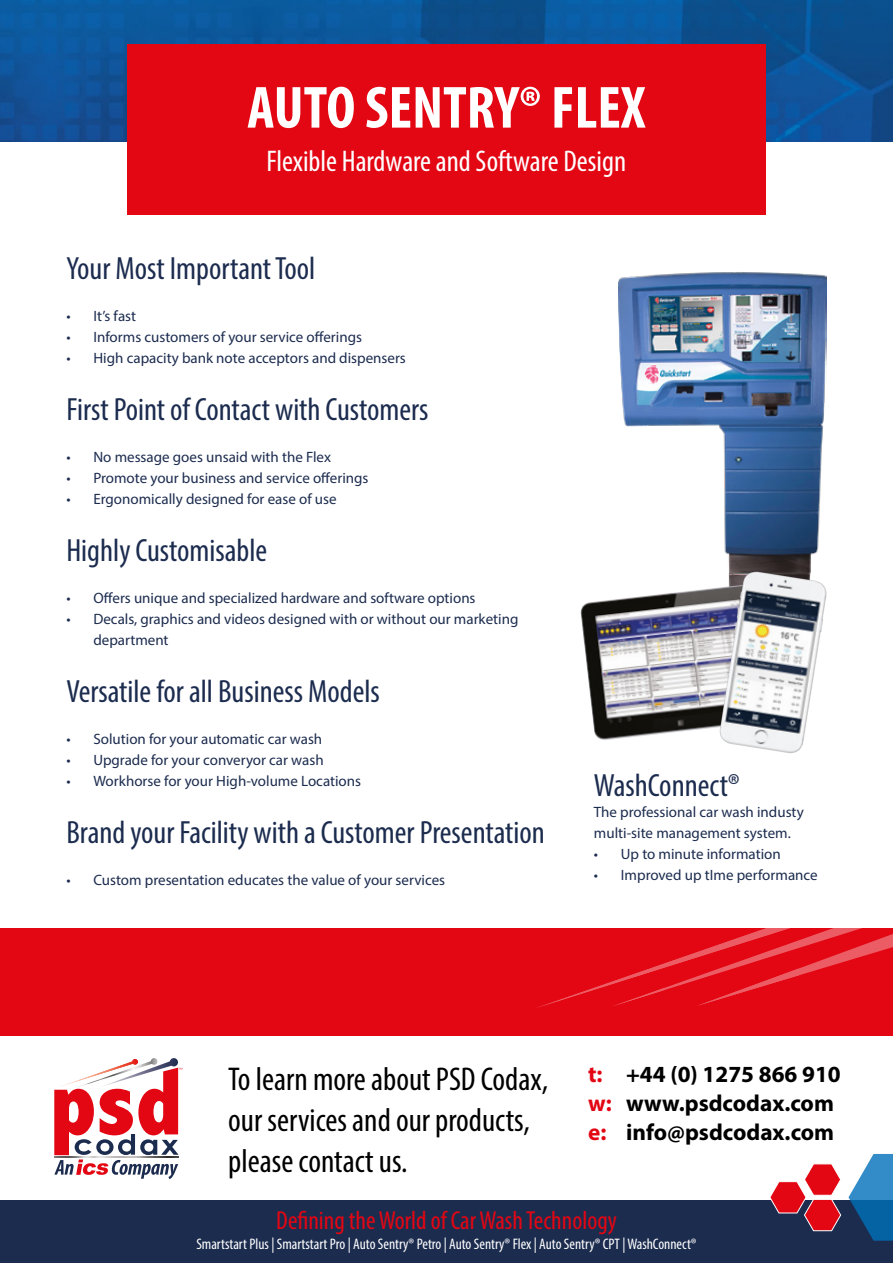
<style>
.page{position:relative;width:893px;height:1263px;background:#fff}
.page>*{position:absolute;margin:0;border:0;box-sizing:border-box;transform-origin:0 0}
.t1{font:700 condensed 60px "Myriad Pro";color:#fff}
.t2{font:condensed 33px/41.4px "Myriad Pro";color:#000}
.t3{font:condensed 32.25px "Myriad Pro";color:#1c2c4f}
.t4{font:condensed 30px "Myriad Pro";color:#fff}
.t5{font:condensed 26.1px "Myriad Pro";color:#e30613}
.t6{font:700 23.25px/29px "Myriad Pro";color:#000}
.t7{font:700 23.25px/29px "Myriad Pro";color:#e30613}
.t8{font:condensed 15.3px "Myriad Pro";color:#fff}
.t9{font:15px/21px "Myriad Pro";color:#1c2c4f}
</style>
<div class="page">
<img style="left:0;top:0;width:893px;height:141px">
<div style="left:127px;top:44px;width:638px;height:171px;background:#e30613"></div>
<div style="left:0;top:929px;width:893px;height:107px;background:#e30613"></div>
<svg style="left:535px;top:928px;width:358px;height:80px"></svg>
<svg style="left:611px;top:928px;width:53px;height:79px"></svg>
<div style="left:0;top:1195px;width:893px;height:68px;background:#1c2c4f"></div>
<hr style="left:0;top:1195px;width:893px;height:4px;background:#fff">
<svg style="left:769px;top:1164px;width:73px;height:68px"></svg>
<svg style="left:848px;top:1154px;width:45px;height:87px"></svg>
<img style="left:618px;top:272px;width:209px;height:300px">
<img style="left:580px;top:588px;width:137px;height:152px">
<img style="left:717px;top:572px;width:110px;height:181px">
<svg style="left:54px;top:1058px;width:128px;height:121px"></svg>
<h1 class="t1" style="left:247px;top:70px;width:400px">AUTO SENTRY® FLEX</h1>
<h3 class="t4" style="left:266px;top:143px;width:361px">Flexible Hardware and Software Design</h3>
<h3 class="t3" style="left:66px;top:249px;width:251px">Your Most Important Tool</h3>
<p class="t9" style="left:66px;top:305px;width:71px">• It’s fast</p>
<p class="t9" style="left:66px;top:326px;width:297px">• Informs customers of your service offerings</p>
<p class="t9" style="left:66px;top:347px;width:341px">• High capacity bank note acceptors and dispensers</p>
<h3 class="t3" style="left:66px;top:390px;width:364px">First Point of Contact with Customers</h3>
<p class="t9" style="left:66px;top:446px;width:266px">• No message goes unsaid with the Flex</p>
<p class="t9" style="left:66px;top:467px;width:304px">• Promote your business and service offerings</p>
<p class="t9" style="left:66px;top:488px;width:272px">• Ergonomically designed for ease of use</p>
<h3 class="t3" style="left:66px;top:531px;width:202px">Highly Customisable</h3>
<p class="t9" style="left:66px;top:587px;width:411px">• Offers unique and specialized hardware and software options</p>
<p class="t9" style="left:93px;top:608px;width:426px;text-indent:-27px">• Decals, graphics and videos designed with or without our marketing department</p>
<h3 class="t3" style="left:66px;top:672px;width:315px">Versatile for all Business Models</h3>
<p class="t9" style="left:66px;top:728px;width:257px">• Solution for your automatic car wash</p>
<p class="t9" style="left:66px;top:749px;width:259px">• Upgrade for your converyor car wash</p>
<p class="t9" style="left:66px;top:770px;width:296px">• Workhorse for your High-volume Locations</p>
<h3 class="t3" style="left:66px;top:813px;width:480px">Brand your Facility with a Customer Presentation</h3>
<p class="t9" style="left:66px;top:869px;width:380px">• Custom presentation educates the value of your services</p>
<h3 class="t3" style="left:594px;top:766px;width:148px">WashConnect®</h3>
<p class="t9" style="left:594px;top:802px;width:211px">The professional car wash industy multi-site management system.</p>
<p class="t9" style="left:594px;top:844px;width:188px">• Up to minute information</p>
<p class="t9" style="left:594px;top:865px;width:225px">• Improved up tIme performance</p>
<h2 class="t2" style="left:228px;top:1058px;width:321px">To learn more about PSD Codax, our services and our products, please contact us.</h2>
<h3 class="t7" style="left:588px;top:1059px;width:25px">t: w: e:</h3>
<h3 class="t6" style="left:626px;top:1059px;width:216px">+44 (0) 1275 866 910 www.psdcodax.com info@psdcodax.com</h3>
<h3 class="t5" style="left:276px;top:1204px;width:342px">Defining the World of Car Wash Technology</h3>
<p class="t8" style="left:196px;top:1235px;width:502px">Smartstart Plus | Smartstart Pro | Auto Sentry® Petro | Auto Sentry® Flex | Auto Sentry® CPT | WashConnect®</p>
</div>
